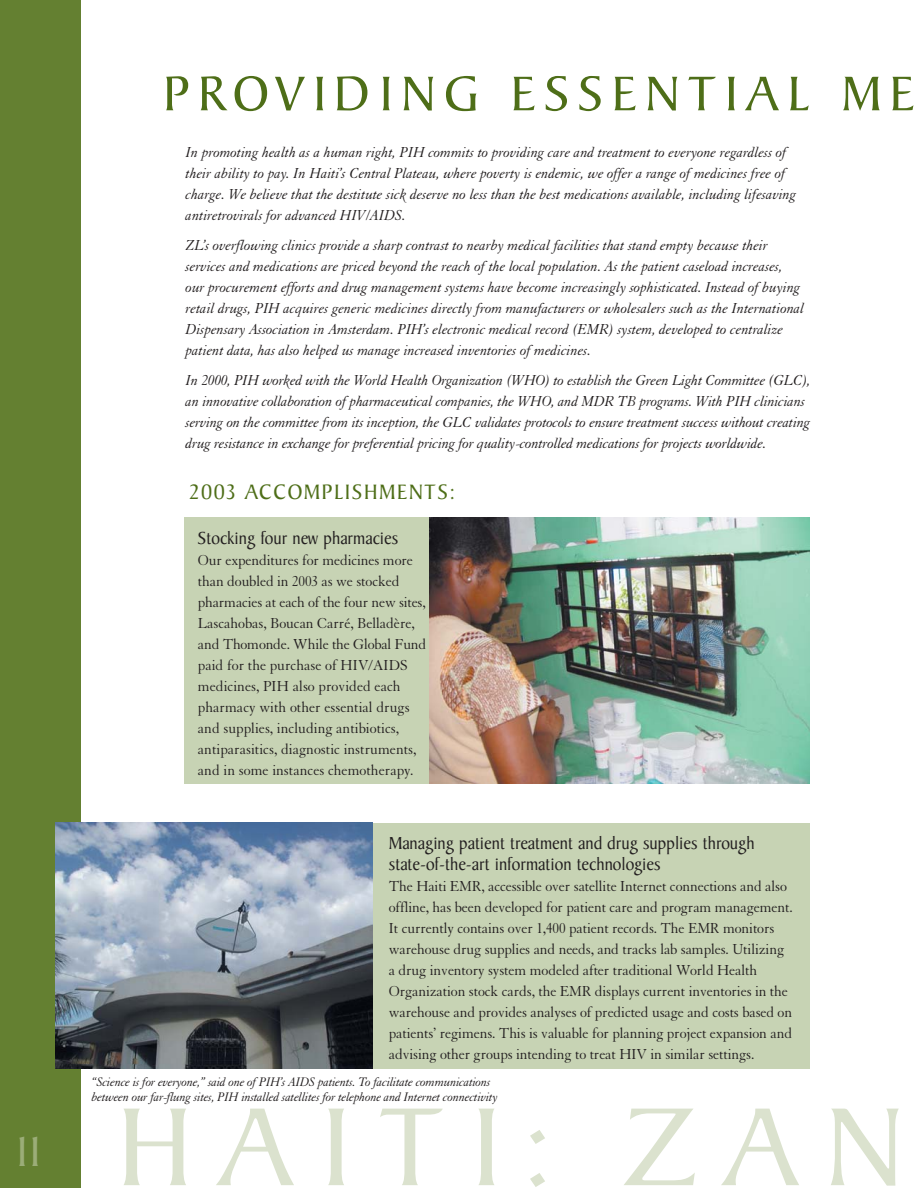
<style>
.page{position:relative;width:918px;height:1188px;background:#fff}
.page>*{position:absolute;margin:0;border:0;box-sizing:border-box;transform-origin:0 0}
.t1{font:120px "Baker Signet";letter-spacing:.23em;color:#dbe2ce}
.t2{font:52.5px "Baker Signet";letter-spacing:.16em;color:#4e6e18}
.t3{font:45px "Baker Signet";color:#9bad78}
.t4{font:22.5px "Baker Signet";letter-spacing:.08em;color:#4e6e18;scale:.95 1}
.t5{font:18.75px/21px "Baker Signet";color:#231f20;scale:.95 1}
.t6{font:italic 15.75px/21px "Granjon";color:#231f20;scale:.95 1}
.t7{font:15.75px/21px "Granjon";letter-spacing:-.01em;color:#231f20;scale:.95 1}
.t8{font:italic 13.5px/15px "Granjon";letter-spacing:-.015em;color:#231f20;scale:.95 1}
</style>
<div class="page">
<div style="left:0;top:0;width:81px;height:1188px;background:#648031"></div>
<div style="left:184px;top:517px;width:380px;height:266px;background:#c7d3b4"></div>
<img style="left:430px;top:517px;width:380px;height:266px">
<div style="left:56px;top:823px;width:754px;height:246px;background:#c7d3b4"></div>
<img style="left:56px;top:823px;width:317px;height:245px">
<h3 class="t3" style="left:15px;top:1135px;width:28px">11</h3>
<h2 class="t2" style="left:164px;top:74px;width:753px">PROVIDING ESSENTIAL ME</h2>
<p class="t6" style="left:186px;top:143px;width:644px">In promoting health as a human right, PIH commits to providing care and treatment to everyone regardless of their ability to pay. In Haiti’s Central Plateau, where poverty is endemic, we offer a range of medicines free of charge. We believe that the destitute sick deserve no less than the best medications available, including lifesaving antiretrovirals for advanced HIV/AIDS.</p>
<p class="t6" style="left:186px;top:236px;width:653px">ZL’s overflowing clinics provide a sharp contrast to nearby medical facilities that stand empty because their services and medications are priced beyond the reach of the local population. As the patient caseload increases, our procurement efforts and drug management systems have become increasingly sophisticated. Instead of buying retail drugs, PIH acquires generic medicines directly from manufacturers or wholesalers such as the International Dispensary Association in Amsterdam. PIH’s electronic medical record (EMR) system, developed to centralize patient data, has also helped us manage increased inventories of medicines.</p>
<p class="t6" style="left:186px;top:371px;width:659px">In 2000, PIH worked with the World Health Organization (WHO) to establish the Green Light Committee (GLC), an innovative collaboration of pharmaceutical companies, the WHO, and MDR TB programs. With PIH clinicians serving on the committee from its inception, the GLC validates protocols to ensure treatment success without creating drug resistance in exchange for preferential pricing for quality-controlled medications for projects worldwide.</p>
<h3 class="t4" style="left:190px;top:483px;width:281px">2003 ACCOMPLISHMENTS:</h3>
<p class="t5" style="left:198px;top:529px;width:213px">Stocking four new pharmacies</p>
<p class="t7" style="left:198px;top:551px;width:242px">Our expenditures for medicines more than doubled in 2003 as we stocked pharmacies at each of the four new sites, Lascahobas, Boucan Carré, Belladère, and Thomonde. While the Global Fund paid for the purchase of HIV/AIDS medicines, PIH also provided each pharmacy with other essential drugs and supplies, including antibiotics, antiparasitics, diagnostic instruments, and in some instances chemotherapy.</p>
<p class="t5" style="left:389px;top:835px;width:387px">Managing patient treatment and drug supplies through state-of-the-art information technologies</p>
<p class="t7" style="left:389px;top:878px;width:427px">The Haiti EMR, accessible over satellite Internet connections and also offline, has been developed for patient care and program management.<br>It currently contains over 1,400 patient records. The EMR monitors warehouse drug supplies and needs, and tracks lab samples. Utilizing a drug inventory system modeled after traditional World Health Organization stock cards, the EMR displays current inventories in the warehouse and provides analyses of predicted usage and costs based on patients’ regimens. This is valuable for planning project expansion and advising other groups intending to treat HIV in similar settings.</p>
<p class="t8" style="left:92px;top:1075px;width:429px">“Science is for everyone,” said one of PIH’s AIDS patients. To facilitate communications between our far-flung sites, PIH installed satellites for telephone and Internet connectivity</p>
<h1 class="t1" style="left:117px;top:1101px;width:788px">HAITI: ZAN</h1>
</div>
